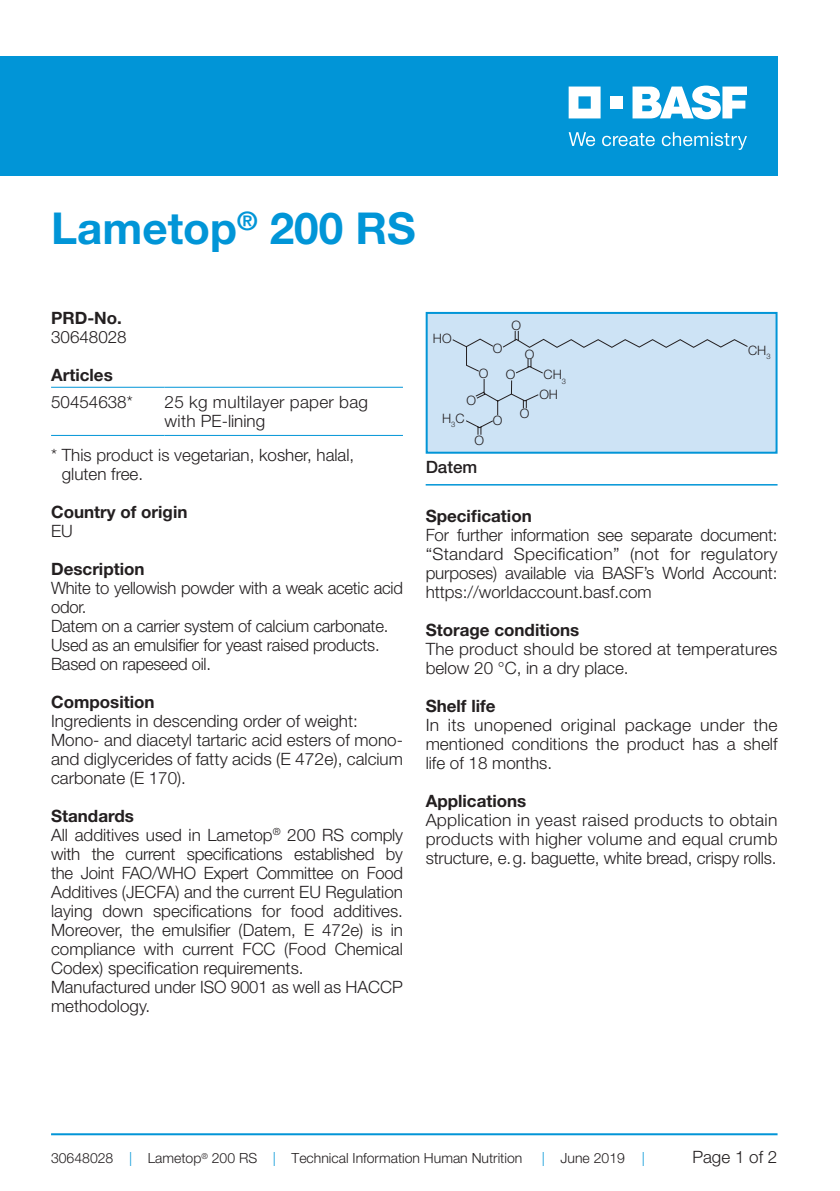
<style>
.page{position:relative;width:840px;height:1191px;background:#fff}
.page>*{position:absolute;margin:0;border:0;box-sizing:border-box;transform-origin:0 0}
.t1{font:700 44px "Helvetica Neue LT Std";color:#0195d7}
.t2{font:300 17px/19px "Helvetica Neue LT Std";color:#231f20}
.t3{font:700 17px "Helvetica Neue LT Std";color:#231f20}
.t4{font:500 17px "Helvetica Neue LT Std";color:#231f20}
.t5{font:300 14px "Helvetica Neue LT Std";color:#231f20}
.t6{font:300 13px "Helvetica Neue";color:#231f20}
.s1{font-weight:700}
.s2{color:#0195d7}
</style>
<div class="page">
<div style="left:0;top:57px;width:777px;height:119px;background:#0195d7"></div>
<svg style="left:568px;top:87px;width:32px;height:31px"></svg>
<div style="left:610px;top:96px;width:12px;height:13px;background:#fff"></div>
<svg style="left:632px;top:86px;width:114px;height:33px"></svg>
<svg style="left:568px;top:132px;width:26px;height:14px"></svg>
<svg style="left:602px;top:133px;width:52px;height:13px"></svg>
<svg style="left:661px;top:132px;width:85px;height:18px"></svg>
<hr style="left:51px;top:1133px;width:726px;height:2px;background:#0195d7">
<hr style="left:51px;top:387px;width:113px;height:1px;background:#0195d7">
<hr style="left:164px;top:387px;width:239px;height:1px;background:#0195d7">
<hr style="left:51px;top:435px;width:113px;height:1px;background:#0195d7">
<hr style="left:164px;top:435px;width:239px;height:1px;background:#0195d7">
<hr style="left:425px;top:484px;width:352px;height:1px;background:#0195d7">
<div style="left:426px;top:313px;width:350px;height:140px;background:#cde3f5"></div>
<svg style="left:452px;top:330px;width:296px;height:105px"></svg>
<div style="left:425px;top:312px;width:352px;height:142px;border:2px solid #0195d7"></div>
<h1 class="t1" style="left:51px;top:201px;width:366px">Lametop<sup>®</sup> 200 RS</h1>
<p class="t3" style="left:51px;top:307px;width:72px">PRD-No.</p>
<p class="t2" style="left:51px;top:327px;width:77px">30648028</p>
<p class="t3" style="left:51px;top:364px;width:63px">Articles</p>
<p class="t2" style="left:51px;top:392px;width:83px">50454638*</p>
<p class="t2" style="left:164px;top:392px;width:205px">25 kg multilayer paper bag with PE-lining</p>
<p class="t2" style="left:62px;top:445px;width:294px;text-indent:-11px">* This product is vegetarian, kosher, halal, gluten free.</p>
<p class="t3" style="left:51px;top:501px;width:138px">Country of origin</p>
<p class="t2" style="left:51px;top:521px;width:23px">EU</p>
<p class="t3" style="left:51px;top:558px;width:95px">Description</p>
<p class="t2" style="left:51px;top:578px;width:353px">White to yellowish powder with a weak acetic acid odor.<br>Datem on a carrier system of calcium carbonate.<br>Used as an emulsifier for yeast raised products.<br>Based on rapeseed oil.</p>
<p class="t3" style="left:51px;top:691px;width:105px">Composition</p>
<p class="t2" style="left:51px;top:711px;width:353px">Ingredients in descending order of weight:<br>Mono- and diacetyl tartaric acid esters of mono&shy;and diglycerides of fatty acids (E 472e), calcium carbonate (E 170).</p>
<p class="t2" style="left:51px;top:806px;width:353px"><span class="s1">Standards<br></span>All additives used in Lametop<sup>®</sup> 200 RS comply with the current specifications established by the Joint FAO/WHO Expert Committee on Food Additives (JECFA) and the current EU Regulation laying down specifications for food additives.<br>Moreover, the emulsifier (Datem, E 472e) is in compliance with current FCC (Food Chemical Codex) specification requirements.<br>Manufactured under ISO 9001 as well as HACCP methodology.</p>
<p class="t6" style="left:432px;top:331px;width:20px">HO</p>
<p class="t6" style="left:492px;top:341px;width:11px">O</p>
<p class="t6" style="left:511px;top:317px;width:11px">O</p>
<p class="t6" style="left:524px;top:346px;width:11px">O</p>
<p class="t6" style="left:478px;top:365px;width:11px">O</p>
<p class="t6" style="left:505px;top:367px;width:11px">O</p>
<p class="t6" style="left:543px;top:367px;width:24px">CH<sub>3</sub></p>
<p class="t6" style="left:466px;top:392px;width:11px">O</p>
<p class="t6" style="left:539px;top:386px;width:20px">OH</p>
<p class="t6" style="left:442px;top:410px;width:24px">H<sub>3</sub>C</p>
<p class="t6" style="left:474px;top:432px;width:11px">O</p>
<p class="t6" style="left:492px;top:413px;width:11px">O</p>
<p class="t6" style="left:519px;top:405px;width:11px">O</p>
<p class="t6" style="left:747px;top:342px;width:24px">CH<sub>3</sub></p>
<p class="t4" style="left:425px;top:456px;width:53px">Datem</p>
<p class="t3" style="left:425px;top:505px;width:108px">Specification</p>
<p class="t2" style="left:425px;top:525px;width:353px;text-align:justify">For further information see separate document: “Standard Specification” (not for regulatory purposes) available via BASF’s World Account: https://worldaccount.basf.com</p>
<p class="t3" style="left:425px;top:619px;width:155px">Storage conditions</p>
<p class="t2" style="left:425px;top:639px;width:353px">The product should be stored at temperatures below 20 °C, in a dry place.</p>
<p class="t3" style="left:425px;top:695px;width:71px">Shelf life</p>
<p class="t2" style="left:425px;top:715px;width:353px;text-align:justify">In its unopened original package under the mentioned conditions the product has a shelf life of 18 months.</p>
<p class="t3" style="left:425px;top:790px;width:102px">Applications</p>
<p class="t2" style="left:425px;top:810px;width:353px;text-align:justify">Application in yeast raised products to obtain products with higher volume and equal crumb structure, e.g. baguette, white bread, crispy rolls.</p>
<p class="t5" style="left:51px;top:1149px;width:472px">30648028 <span class="s2">|</span> Lametop<sup>®</sup> 200 RS <span class="s2">|</span> Technical Information Human Nutrition</p>
<p class="t5" style="left:541px;top:1149px;width:105px"><span class="s2">|</span> June 2019 <span class="s2">|</span></p>
<p class="t2" style="left:692px;top:1147px;width:86px">Page 1 of 2</p>
</div>
